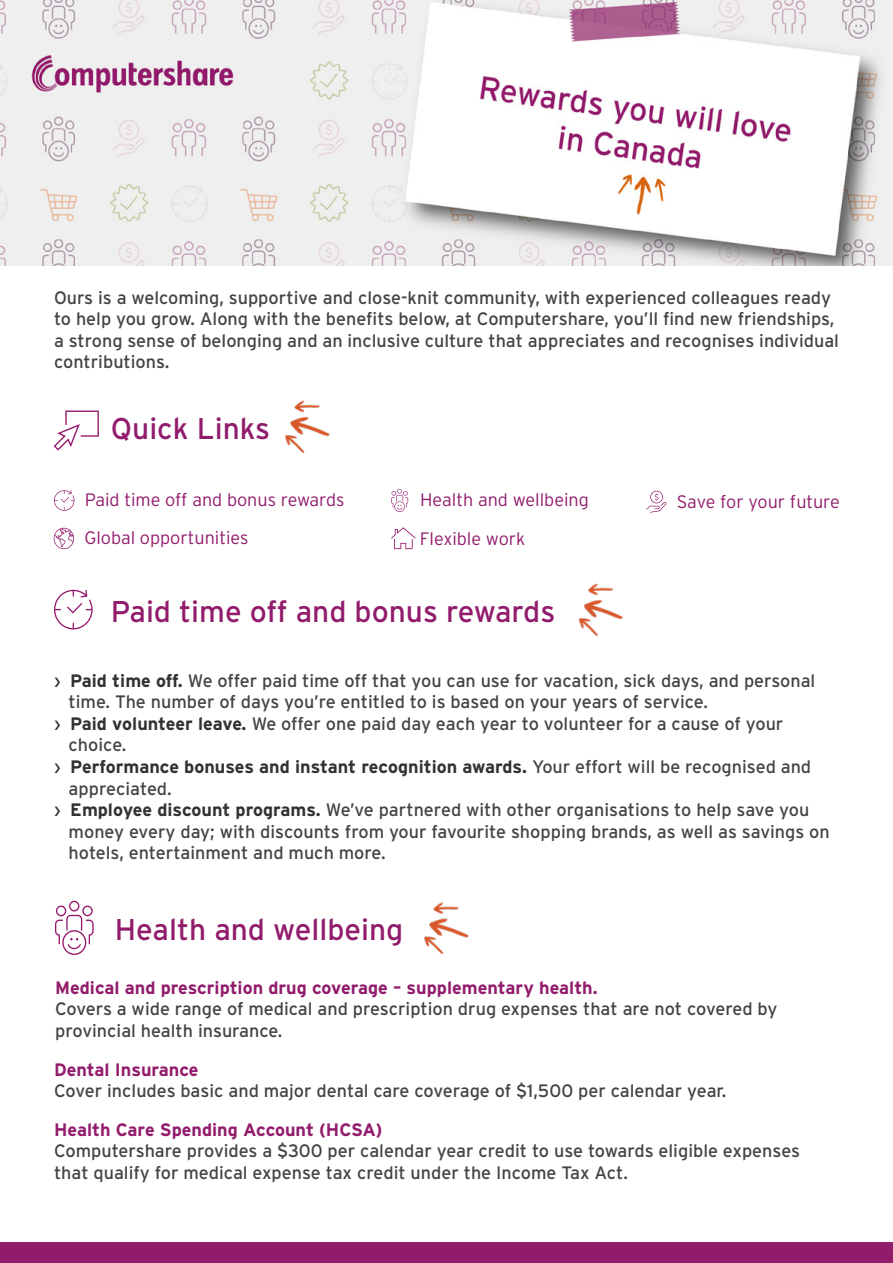
<style>
.page{position:relative;width:893px;height:1263px;background:#fff}
.page>*{position:absolute;margin:0;border:0;box-sizing:border-box;transform-origin:0 0}
.t1{font:30px "Interstate";color:#921c6c}
.t2{font:18px/21.6px "Interstate";color:#454444}
.t3{font:700 18px "Interstate";color:#921c6c}
.t4{font:300 18px "Interstate";color:#921c6c}
.t5{font:700 18px "Interstate";color:#333233}
.s1{color:#333233}
.s2{font-weight:700;color:#333233}
.s3{font-weight:400}
.s4{font-weight:400;color:#454444}
</style>
<div class="page">
<img style="left:0;top:0;width:893px;height:266px">
<div style="left:0;top:1243px;width:893px;height:20px;background:#921c6c"></div>
<svg style="left:646px;top:491px;width:21px;height:22px"></svg>
<svg style="left:391px;top:489px;width:17px;height:23px"></svg>
<svg style="left:54px;top:490px;width:20px;height:21px"></svg>
<svg style="left:53px;top:528px;width:22px;height:21px"></svg>
<svg style="left:391px;top:527px;width:25px;height:22px"></svg>
<img style="left:285px;top:400px;width:45px;height:53px">
<svg style="left:54px;top:410px;width:45px;height:40px"></svg>
<svg style="left:54px;top:589px;width:39px;height:41px"></svg>
<img style="left:578px;top:583px;width:45px;height:53px">
<svg style="left:55px;top:901px;width:39px;height:54px"></svg>
<img style="left:424px;top:902px;width:45px;height:52px">
<p class="t2" style="left:54px;top:286px;width:786px">Ours is a welcoming, supportive and close-knit community, with experienced colleagues ready to help you grow. Along with the benefits below, at Computershare, you’ll find new friendships, a strong sense of belonging and an inclusive culture that appreciates and recognises individual contributions.</p>
<h1 class="t1" style="left:111px;top:411px;width:161px">Quick Links</h1>
<p class="t4" style="left:85px;top:490px;width:261px">Paid time off and bonus rewards</p>
<p class="t4" style="left:420px;top:490px;width:170px">Health and wellbeing</p>
<p class="t4" style="left:677px;top:491px;width:165px">Save for your future</p>
<p class="t4" style="left:85px;top:528px;width:166px">Global opportunities</p>
<p class="t4" style="left:420px;top:529px;width:107px">Flexible work</p>
<h1 class="t1" style="left:111px;top:594px;width:446px">Paid time off and bonus rewards</h1>
<p class="t2" style="left:54px;top:669px;width:763px"><span class="s1">›</span> <span class="s2">Paid time off.</span> We offer paid time off that you can use for vacation, sick days, and personal</p>
<p class="t2" style="left:69px;top:691px;width:641px">time. The number of days you’re entitled to is based on your years of service.</p>
<p class="t2" style="left:54px;top:712px;width:731px"><span class="s1">›</span> <span class="s2">Paid volunteer leave.</span> We offer one paid day each year to volunteer for a cause of your</p>
<p class="t2" style="left:69px;top:734px;width:59px">choice.</p>
<p class="t5" style="left:54px;top:756px;width:759px"><span class="s3">›</span> Performance bonuses and instant recognition awards. <span class="s4">Your effort will be recognised and</span></p>
<p class="t2" style="left:69px;top:777px;width:105px">appreciated.</p>
<p class="t2" style="left:54px;top:799px;width:757px"><span class="s1">›</span> <span class="s2">Employee discount programs.</span> We’ve partnered with other organisations to help save you</p>
<p class="t2" style="left:69px;top:820px;width:763px">money every day; with discounts from your favourite shopping brands, as well as savings on</p>
<p class="t2" style="left:69px;top:842px;width:319px">hotels, entertainment and much more.</p>
<h1 class="t1" style="left:115px;top:912px;width:290px">Health and wellbeing</h1>
<p class="t3" style="left:55px;top:977px;width:544px">Medical and prescription drug coverage – supplementary health.</p>
<p class="t2" style="left:55px;top:998px;width:724px">Covers a wide range of medical and prescription drug expenses that are not covered by provincial health insurance.</p>
<p class="t3" style="left:54px;top:1059px;width:146px">Dental Insurance</p>
<p class="t2" style="left:54px;top:1080px;width:674px">Cover includes basic and major dental care coverage of $1,500 per calendar year.</p>
<p class="t3" style="left:54px;top:1119px;width:330px">Health Care Spending Account (HCSA)</p>
<p class="t2" style="left:54px;top:1140px;width:748px">Computershare provides a $300 per calendar year credit to use towards eligible expenses that qualify for medical expense tax credit under the Income Tax Act.</p>
</div>
